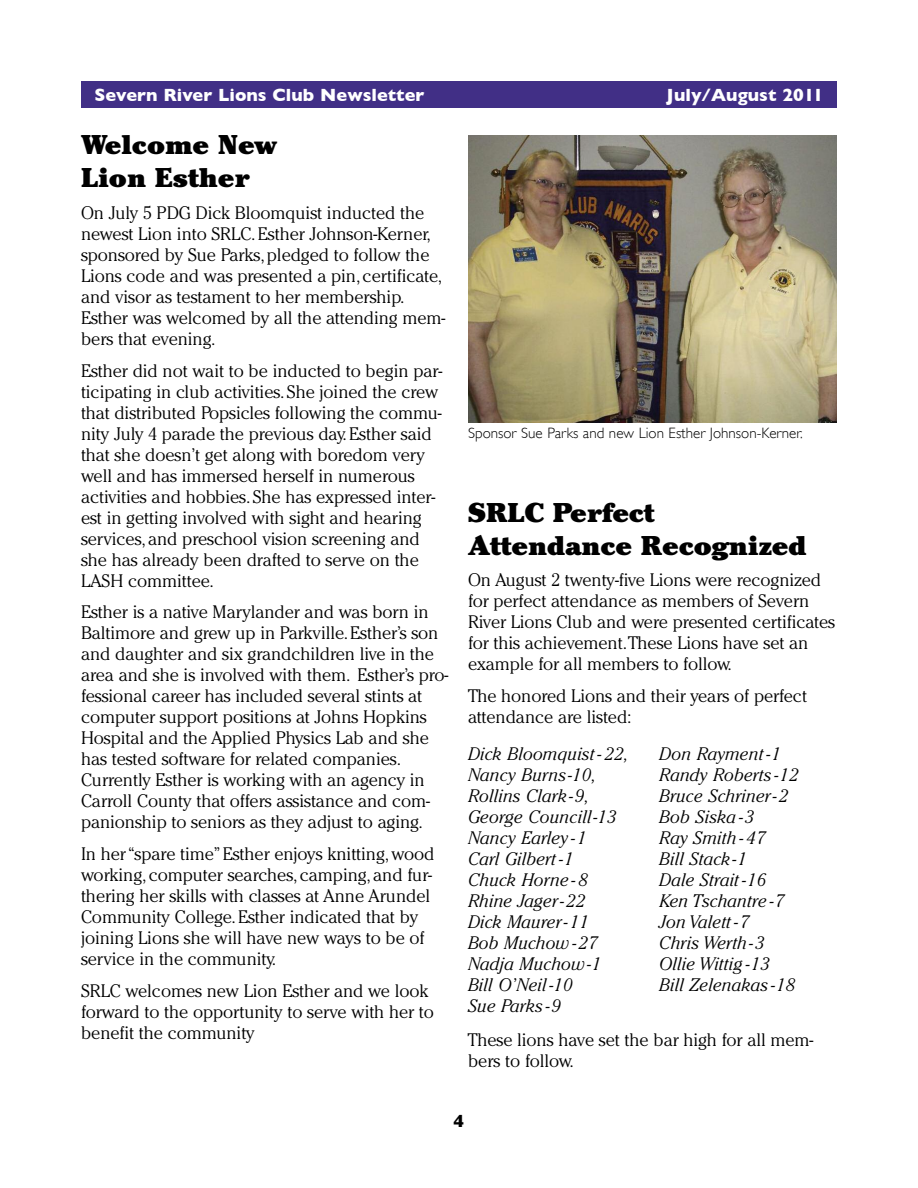
<style>
.page{position:relative;width:918px;height:1188px;background:#fff}
.page>*{position:absolute;margin:0;border:0;box-sizing:border-box;transform-origin:0 0}
.t1{font:900 27px/33px "Cheltenham";letter-spacing:-.005em;color:#000}
.t2{font:300 18px/21px "Cheltenham";letter-spacing:-.005em;color:#000}
.t3{font:italic 300 18px/21px "Cheltenham";letter-spacing:.01em;color:#000}
.t4{font:700 18px "Gill Sans";color:#fff}
.t5{font:700 18px "Gill Sans";color:#000}
.t6{font:300 15px "Gill Sans";color:#000}
</style>
<div class="page">
<div style="left:81px;top:81px;width:756px;height:27px;background:#412f86"></div>
<img style="left:468px;top:135px;width:369px;height:287px">
<p class="t4" style="left:94px;top:84px;width:331px">Severn River Lions Club Newsletter</p>
<p class="t4" style="left:666px;top:84px;width:159px">July/August 2011</p>
<h1 class="t1" style="left:81px;top:130px;width:198px">Welcome New<br>Lion Esther</h1>
<p class="t2" style="left:81px;top:203px;width:366px">On July 5 PDG Dick Bloomquist inducted the newest Lion into SRLC.Esther Johnson-Kerner, sponsored by Sue Parks,pledged to follow the Lions code and was presented a pin,certificate, and visor as testament to her membership.<br>Esther was welcomed by all the attending mem&shy;bers that evening.</p>
<p class="t2" style="left:81px;top:361px;width:363px">Esther did not wait to be inducted to begin par&shy;ticipating in club activities.She joined the crew that distributed Popsicles following the commu&shy;nity July 4 parade the previous day.Esther said that she doesn’t get along with boredom very well and has immersed herself in numerous activities and hobbies.She has expressed inter&shy;est in getting involved with sight and hearing services,and preschool vision screening and she has already been drafted to serve on the LASH committee.</p>
<p class="t2" style="left:81px;top:603px;width:369px">Esther is a native Marylander and was born in Baltimore and grew up in Parkville.Esther’s son and daughter and six grandchildren live in the area and she is involved with them. Esther’s pro&shy;fessional career has included several stints at computer support positions at Johns Hopkins Hospital and the Applied Physics Lab and she has tested software for related companies.<br>Currently Esther is working with an agency in Carroll County that offers assistance and com&shy;panionship to seniors as they adjust to aging.</p>
<p class="t2" style="left:81px;top:845px;width:355px">In her“spare time”Esther enjoys knitting,wood working,computer searches,camping,and fur&shy;thering her skills with classes at Anne Arundel Community College.Esther indicated that by joining Lions she will have new ways to be of service in the community.</p>
<p class="t2" style="left:81px;top:982px;width:355px">SRLC welcomes new Lion Esther and we look forward to the opportunity to serve with her to benefit the community</p>
<p class="t6" style="left:468px;top:425px;width:336px">Sponsor Sue Parks and new Lion Esther Johnson-Kerner.</p>
<h1 class="t1" style="left:468px;top:498px;width:340px">SRLC Perfect<br>Attendance Recognized</h1>
<p class="t2" style="left:468px;top:571px;width:369px">On August 2 twenty-five Lions were recognized for perfect attendance as members of Severn River Lions Club and were presented certificates for this achievement.These Lions have set an example for all members to follow.</p>
<p class="t2" style="left:468px;top:687px;width:341px">The honored Lions and their years of perfect attendance are listed:</p>
<p class="t3" style="left:468px;top:745px;width:162px">Dick Bloomquist - 22,<br>Nancy Burns-10,<br>Rollins Clark-9,<br>George Councill-13<br>Nancy Earley -1<br>Carl Gilbert -1<br>Chuck Horne - 8<br>Rhine Jager-22<br>Dick Maurer-11<br>Bob Muchow -27<br>Nadja Muchow-1<br>Bill O’Neil -10<br>Sue Parks -9</p>
<p class="t3" style="left:659px;top:745px;width:141px">Don Rayment -1<br>Randy Roberts -12<br>Bruce Schriner-2<br>Bob Siska -3<br>Ray Smith - 47<br>Bill Stack-1<br>Dale Strait -16<br>Ken Tschantre -7<br>Jon Valett -7<br>Chris Werth-3<br>Ollie Wittig -13<br>Bill Zelenakas -18</p>
<p class="t2" style="left:468px;top:1031px;width:347px">These lions have set the bar high for all mem&shy;bers to follow.</p>
<p class="t5" style="left:454px;top:1110px;width:12px">4</p>
</div>
